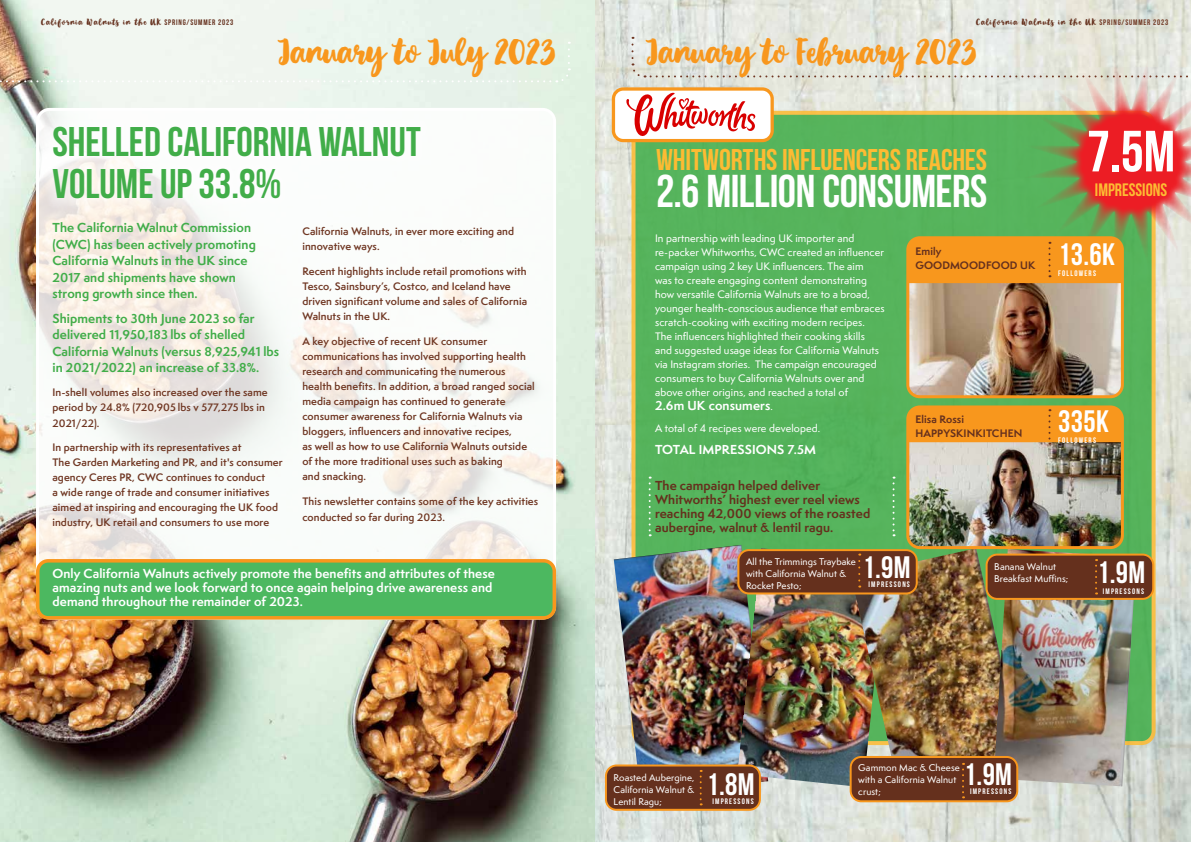
<style>
.page{position:relative;width:1191px;height:842px;background:#fff}
.page>*{position:absolute;margin:0;border:0;box-sizing:border-box;transform-origin:0 0}
.t1{font:58px "Bebas Neue";color:#fff}
.t2{font:46px "Bebas Neue";letter-spacing:-.01em;color:#fff}
.t3{font:41.4px/42px "Bebas Neue";color:#41ad49}
.t4{font:40px "April Blossom";color:#f8971d}
.t5{font:31px "Bebas Neue";letter-spacing:.01em;color:#fff}
.t6{font:30px "Bebas Neue";letter-spacing:-.005em;color:#fdbb33}
.t7{font:18px "Bebas Neue";color:#fdbb33}
.t8{font:700 12px/16.5px "Semplicita Pro";letter-spacing:.01em;color:#41ad49}
.t9{font:700 12px/14px "Semplicita Pro";letter-spacing:.01em;color:#fff}
.t10{font:700 12px/14px "Semplicita Pro";letter-spacing:.01em;color:#65301d}
.t11{font:600 10px/15px "Semplicita Pro";letter-spacing:.01em;color:#6f3622}
.t12{font:500 10px/14px "Semplicita Pro";letter-spacing:.01em;color:#fff}
.t13{font:10px "April Blossom";letter-spacing:.1em;color:#65301d}
.t14{font:700 10px/14px "Semplicita Pro";letter-spacing:.01em;color:#65301d}
.t15{font:500 9px/12px "Semplicita Pro";letter-spacing:.01em;color:#fff}
.t16{font:8px "Bebas Neue";letter-spacing:.15em;color:#fff}
.s1{font-family:"Bebas Neue";font-size:8px}
.s2{font-family:"Bebas Neue";font-size:8px;color:#6f3622}
.s3{font-weight:500;font-size:10px}
</style>
<div class="page">
<img style="left:0;top:0;width:1191px;height:842px">
<svg style="left:38px;top:109px;width:516px;height:509px"></svg>
<div style="left:36px;top:108px;width:520px;height:512px;border:3px solid #fff;border-radius:12px"></div>
<div style="left:42px;top:115px;width:390px;height:94px;background:#fff"></div>
<svg style="left:556px;top:42px;width:14px;height:41px"></svg>
<svg style="left:0;top:80px;width:550px;height:2px"></svg>
<div style="left:633px;top:113px;width:520px;height:630px;background:#55b45c;border-radius:12px"></div>
<div style="left:38px;top:561px;width:516px;height:57px;background:#4cb860;border-radius:11px"></div>
<div style="left:36px;top:559px;width:520px;height:61px;border:4px solid #f8971d;border-radius:11px"></div>
<img style="left:614px;top:545px;width:154px;height:251px">
<img style="left:737px;top:548px;width:114px;height:239px">
<img style="left:851px;top:549px;width:174px;height:246px">
<img style="left:993px;top:549px;width:143px;height:237px">
<div style="left:986px;top:555px;width:167px;height:44px;background:#65301d;border-radius:11px"></div>
<div style="left:985px;top:554px;width:169px;height:46px;border:2px solid #f8971d;border-radius:11px"></div>
<svg style="left:1095px;top:559px;width:2px;height:35px"></svg>
<div style="left:850px;top:757px;width:167px;height:44px;background:#65301d;border-radius:11px"></div>
<div style="left:849px;top:756px;width:169px;height:46px;border:2px solid #f8971d;border-radius:11px"></div>
<svg style="left:962px;top:763px;width:2px;height:35px"></svg>
<div style="left:738px;top:550px;width:178px;height:43px;background:#65301d;border-radius:11px"></div>
<div style="left:737px;top:549px;width:180px;height:45px;border:2px solid #f8971d;border-radius:11px"></div>
<svg style="left:858px;top:554px;width:2px;height:33px"></svg>
<div style="left:606px;top:765px;width:154px;height:45px;background:#65301d;border-radius:11px"></div>
<div style="left:605px;top:764px;width:156px;height:47px;border:2px solid #f8971d;border-radius:11px"></div>
<svg style="left:699px;top:770px;width:2px;height:35px"></svg>
<div style="left:907px;top:238px;width:215px;height:159px;background:#f8971d;border-radius:12px"></div>
<img style="left:910px;top:283px;width:212px;height:114px">
<div style="left:906px;top:236px;width:217px;height:162px;border:3px solid #f8971d;border-radius:12px"></div>
<div style="left:907px;top:407px;width:215px;height:141px;background:#f8971d;border-radius:12px"></div>
<img style="left:910px;top:442px;width:212px;height:106px">
<div style="left:906px;top:405px;width:217px;height:144px;border:3px solid #f8971d;border-radius:12px"></div>
<svg style="left:1048px;top:409px;width:2px;height:36px"></svg>
<svg style="left:648px;top:477px;width:2px;height:59px"></svg>
<svg style="left:892px;top:477px;width:2px;height:59px"></svg>
<div style="left:613px;top:89px;width:159px;height:52px;background:#fff;border-radius:10px"></div>
<div style="left:612px;top:87px;width:162px;height:55px;border:3px solid #f8971d;border-radius:10px"></div>
<svg style="left:625px;top:45px;width:566px;height:232px"></svg>
<p class="t13" style="left:41px;top:17px;width:194px">California Walnuts in the UK <span class="s1">SPRING/SUMMER 2023</span></p>
<h3 class="t4" style="left:278px;top:32px;width:280px">January to July 2023</h3>
<h3 class="t3" style="left:52px;top:120px;width:370px">SHELLED CALIFORNIA WALNUT<br>VOLUME UP 33.8%</h3>
<p class="t8" style="left:52px;top:219px;width:205px">The California Walnut Commission (CWC) has been actively promoting<br>California Walnuts in the UK since<br>2017 and shipments have shown strong growth since then.</p>
<p class="t8" style="left:52px;top:310px;width:228px">Shipments to 30th June 2023 so far delivered 11,950,183 lbs of shelled California Walnuts (versus 8,925,941 lbs in 2021/2022) an increase of 33.8%.</p>
<p class="t11" style="left:52px;top:385px;width:217px">In-shelI volumes also increased over the same period by 24.8% (720,905 lbs v 577,275 lbs in</p>
<p class="t11" style="left:52px;top:416px;width:49px">2021/22).</p>
<p class="t11" style="left:52px;top:440px;width:232px">In partnership with its representatives at<br>The Garden Marketing and PR, and it's consumer agency Ceres PR, CWC continues to conduct<br>a wide range of trade and consumer initiatives aimed at inspiring and encouraging the UK food industry, UK retail and consumers to use more</p>
<p class="t11" style="left:302px;top:223px;width:213px">California Walnuts, in ever more exciting and innovative ways.</p>
<p class="t11" style="left:302px;top:263px;width:226px">Recent highlights include retail promotions with Tesco, Sainsbury’s, Costco, and Iceland have driven significant volume and sales of California Walnuts in the UK.</p>
<p class="t11" style="left:302px;top:333px;width:234px">A key objective of recent UK consumer communications has involved supporting health research and communicating the numerous health benefits. In addition, a broad ranged social media campaign has continued to generate consumer awareness for California Walnuts via bloggers, influencers and innovative recipes,<br>as well as how to use California Walnuts outside of the more traditional uses such as baking<br>and snacking.</p>
<p class="t11" style="left:302px;top:493px;width:237px;line-height:16px">This newsletter contains some of the key activities conducted so far during 2023.</p>
<p class="t13" style="left:976px;top:17px;width:194px">California Walnuts in the UK <span class="s2">SPRING/SUMMER 2023</span></p>
<h3 class="t4" style="left:646px;top:32px;width:333px">January to February 2023</h3>
<h3 class="t6" style="left:656px;top:143px;width:332px">WHITWORTHS INFLUENCERS REACHES</h3>
<h2 class="t2" style="left:656px;top:166px;width:333px">2.6 MILLION CONSUMERS</h2>
<h1 class="t1" style="left:1087px;top:120px;width:90px">7.5M</h1>
<h3 class="t7" style="left:1095px;top:180px;width:74px">IMPRESSIONS</h3>
<p class="t12" style="left:655px;top:232px;width:231px">In partnership with leading UK importer and re-packer Whitworths, CWC created an influencer campaign using 2 key UK influencers. The aim<br>was to create engaging content demonstrating how versatile California Walnuts are to a broad, younger health-conscious audience that embraces scratch-cooking with exciting modern recipes.<br>The influencers highlighted their cooking skills<br>and suggested usage ideas for California Walnuts via Instagram stories. The campaign encouraged consumers to buy California Walnuts over and above other origins, and reached a total of</p>
<p class="t9" style="left:655px;top:399px;width:119px">2.6m UK consumers<span class="s3">.</span></p>
<p class="t12" style="left:655px;top:422px;width:167px">A total of 4 recipes were developed.</p>
<p class="t9" style="left:655px;top:443px;width:162px">TOTAL IMPRESSIONS 7.5M</p>
<p class="t10" style="left:655px;top:479px;width:217px">The campaign helped deliver Whitworths’ highest ever reel views reaching 42,000 views of the roasted aubergine, walnut &amp; lentil ragu.</p>
<p class="t14" style="left:915px;top:244px;width:121px">Emily<br>GOODMOODFOOD UK</p>
<h3 class="t5" style="left:1058px;top:237px;width:58px">13.6K</h3>
<p class="t16" style="left:1058px;top:269px;width:39px">FOLLOWERS</p>
<p class="t14" style="left:915px;top:412px;width:109px">Elisa Rossi<br>HAPPYSKINKITCHEN</p>
<h3 class="t5" style="left:1058px;top:405px;width:52px">335K</h3>
<p class="t16" style="left:1058px;top:435px;width:39px">FOLLOWERS</p>
<p class="t15" style="left:746px;top:555px;width:111px">All the Trimmings Traybake with California Walnut &amp;<br>Rocket Pesto;</p>
<h3 class="t5" style="left:862px;top:550px;width:50px">1.9M</h3>
<p class="t9" style="left:52px;top:566px;width:444px">Only California Walnuts actively promote the benefits and attributes of these amazing nuts and we look forward to once again helping drive awareness and demand throughout the remainder of 2023.</p>
<p class="t15" style="left:994px;top:561px;width:76px">Banana Walnut<br>Breakfast Muffins;</p>
<h3 class="t5" style="left:1097px;top:555px;width:50px">1.9M</h3>
<p class="t16" style="left:868px;top:580px;width:43px">IMPRESSONS</p>
<p class="t16" style="left:1102px;top:587px;width:43px">IMPRESSONS</p>
<p class="t15" style="left:613px;top:772px;width:82px;text-align:justify">Roasted Aubergine, California Walnut &amp; Lentil Ragu;</p>
<h3 class="t5" style="left:706px;top:767px;width:50px">1.8M</h3>
<p class="t16" style="left:712px;top:797px;width:43px">IMPRESSONS</p>
<p class="t15" style="left:858px;top:761px;width:103px">Gammon Mac &amp; Cheese with a California Walnut crust;</p>
<h3 class="t5" style="left:964px;top:758px;width:50px">1.9M</h3>
<p class="t16" style="left:970px;top:787px;width:43px">IMPRESSONS</p>
</div>
